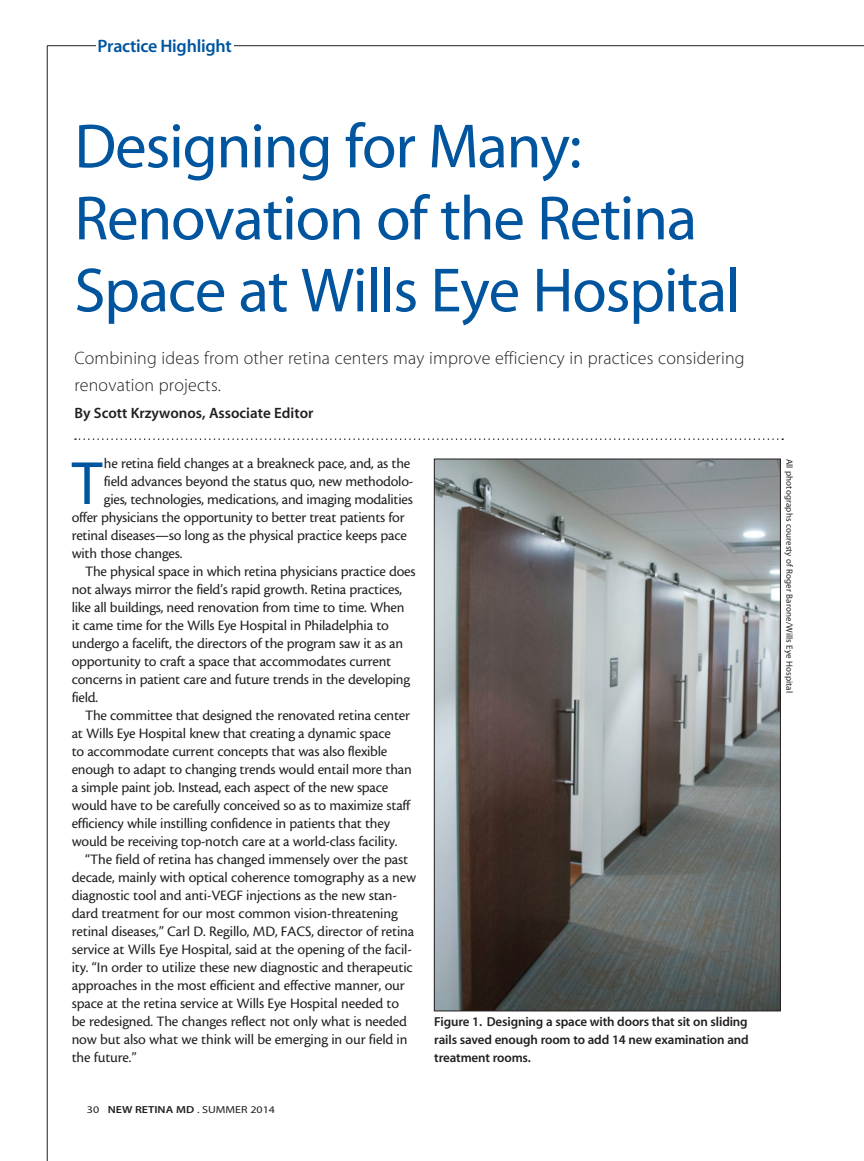
<style>
.page{position:relative;width:864px;height:1161px;background:#fff}
.page>*{position:absolute;margin:0;border:0;box-sizing:border-box;transform-origin:0 0}
.NRMD_Headline{font:63px/72px "Myriad MM 400 600";letter-spacing:-.02em;color:#01559f}
.NRMD_drop_cap{font:61.5px "Myriad MM 400 600";color:#01559f}
.NRMD_deck{font:18px "Myriad MM 215 600";letter-spacing:.01em;color:#231f20}
.t1{font:18px "Myriad MM 565 600";letter-spacing:-.015em;color:#01559f}
.NRMD_Body_Text{font:15px/18px "Cronos MM 408 10";letter-spacing:-.015em;color:#231f20}
.NRMD_drop_cap-2{font:15px "Cronos MM 408 10";letter-spacing:-.015em;color:#231f20}
.NRMD_Bio_Name{font:15px "Myriad MM 565 600";color:#231f20}
.crst_dept_caption{font:13.05px/18px "Myriad MM 565 600";letter-spacing:-.01em;color:#231f20;text-align:justify}
.t2{font:10.2px "Myriad MM 400 600";color:#231f20;scale:1.18 1}
.NRMD_pullquote{font:9px "Myriad MM 400 600";letter-spacing:.015em;color:#231f20}
.s1{font-family:"Myriad MM 565 600"}
</style>
<div class="page">
<hr style="left:47px;top:45px;width:817px;height:1px;background:#231f20">
<hr style="left:47px;top:46px;width:1px;height:1115px;background:#231f20">
<div style="left:96px;top:36px;width:137px;height:18px;background:#fff"></div>
<img style="left:436px;top:461px;width:343px;height:548px">
<svg style="left:75px;top:438px;width:708px;height:2px"></svg>
<p class="t1" style="left:98px;top:37px;width:136px">Practice Highlight</p>
<p class="NRMD_Headline" style="left:74px;top:113px;width:509px">Designing for Many:</p>
<p class="NRMD_Headline" style="left:74px;top:185px;width:668px">Renovation of the Retina<br>Space at Wills Eye Hospital</p>
<p class="NRMD_deck" style="left:74px;top:349px;width:672px">Combining ideas from other retina centers may improve efficiency in practices considering</p>
<p class="NRMD_deck" style="left:74px;top:376px;width:148px">renovation projects.</p>
<p class="NRMD_Bio_Name" style="left:74px;top:405px;width:241px">By Scott Krzywonos, Associate Editor</p>
<p class="NRMD_drop_cap" style="left:72px;top:454px;width:32px">T</p>
<p class="NRMD_drop_cap-2" style="left:104px;top:456px;width:308px">he retina field changes at a breakneck pace, and, as the</p>
<p class="NRMD_drop_cap-2" style="left:104px;top:474px;width:311px">field advances beyond the status quo, new methodolo-</p>
<p class="NRMD_drop_cap-2" style="left:104px;top:492px;width:311px">gies, technologies, medications, and imaging modalities</p>
<p class="NRMD_drop_cap-2" style="left:72px;top:510px;width:334px">offer physicians the opportunity to better treat patients for</p>
<p class="NRMD_drop_cap-2" style="left:72px;top:528px;width:337px">retinal diseases—so long as the physical practice keeps pace</p>
<p class="NRMD_drop_cap-2" style="left:72px;top:546px;width:112px">with those changes.</p>
<p class="NRMD_Body_Text" style="left:72px;top:563px;width:345px;text-indent:14px">The physical space in which retina physicians practice does not always mirror the field’s rapid growth. Retina practices, like all buildings, need renovation from time to time. When it came time for the Wills Eye Hospital in Philadelphia to undergo a facelift, the directors of the program saw it as an opportunity to craft a space that accommodates current concerns in patient care and future trends in the developing field.</p>
<p class="NRMD_Body_Text" style="left:72px;top:707px;width:342px;text-indent:14px">The committee that designed the renovated retina center at Wills Eye Hospital knew that creating a dynamic space<br>to accommodate current concepts that was also flexible enough to adapt to changing trends would entail more than a simple paint job. Instead, each aspect of the new space would have to be carefully conceived so as to maximize staff efficiency while instilling confidence in patients that they would be receiving top-notch care at a world-class facility.</p>
<p class="NRMD_Body_Text" style="left:72px;top:851px;width:346px;text-indent:14px">“The field of retina has changed immensely over the past decade, mainly with optical coherence tomography as a new diagnostic tool and anti-VEGF injections as the new stan&shy;dard treatment for our most common vision-threatening retinal diseases,” Carl D. Regillo, MD, FACS, director of retina service at Wills Eye Hospital, said at the opening of the facil&shy;ity. “In order to utilize these new diagnostic and therapeutic approaches in the most efficient and effective manner, our space at the retina service at Wills Eye Hospital needed to be redesigned. The changes reflect not only what is needed now but also what we think will be emerging in our field in the future.”</p>
<p class="t2" style="left:87px;top:1105px;width:161px">30 <span class="s1">NEW RETINA MD</span> . SUMMER 2014</p>
<p class="crst_dept_caption" style="left:434px;top:1013px;width:316px">Figure 1. Designing a space with doors that sit on sliding rails saved enough room to add 14 new examination and treatment rooms.</p>
<p class="NRMD_pullquote" style="left:794px;top:459px;width:236px;rotate:90deg">All photographs couresty of Roger Barone/Wills Eye Hospital</p>
</div>
